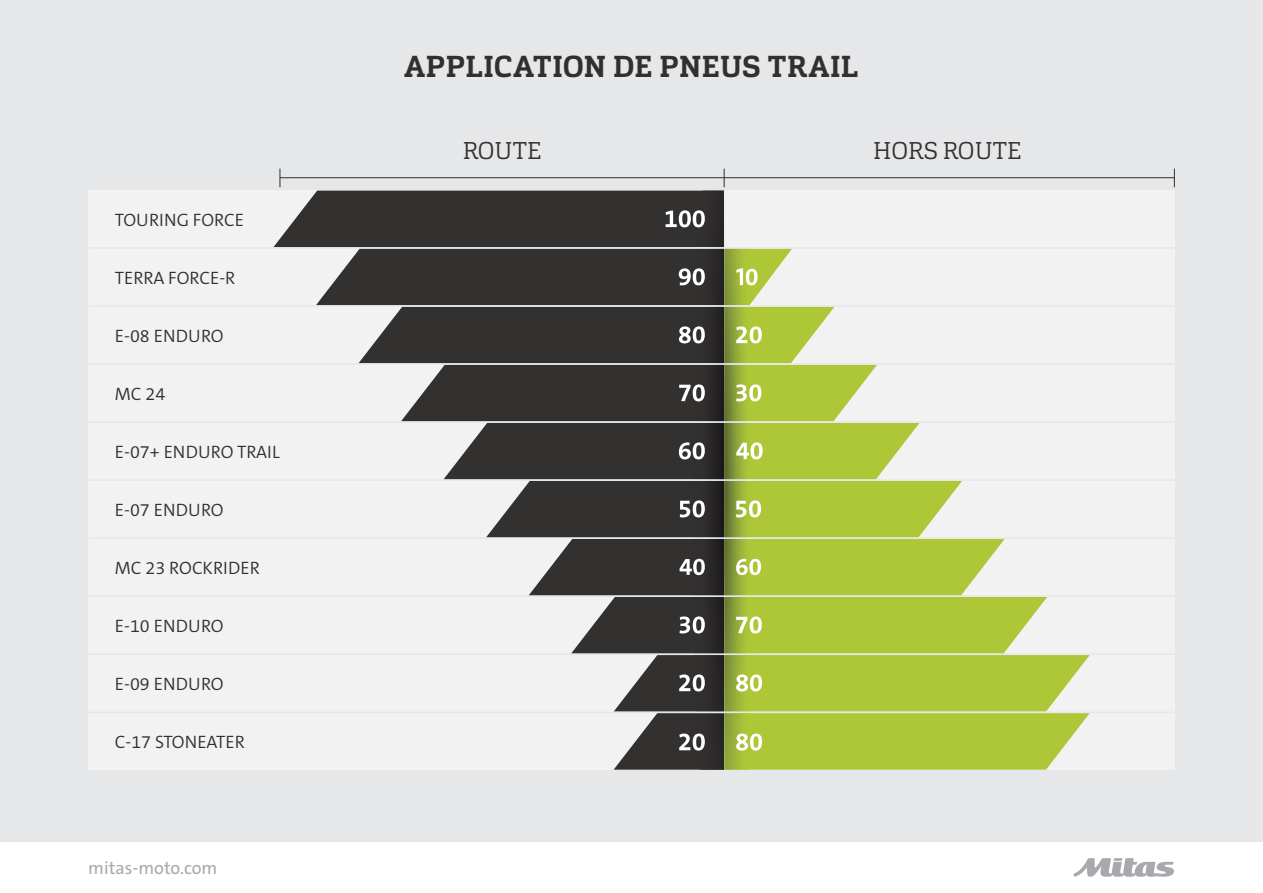
<style>
.page{position:relative;width:1263px;height:893px;background:#fff}
.page>*{position:absolute;margin:0;border:0;box-sizing:border-box;transform-origin:0 0}
.Head1_Cargan{font:700 30px "Cargan";letter-spacing:.005em;color:#312f30}
.t1{font:300 24px "Cargan";letter-spacing:-.005em;color:#312f30}
.t2{font:300 18px "The Sans C5";color:#312f30}
.t3{font:18px "The Sans C5";color:#a8a9ad}
</style>
<div class="page">
<div style="left:0;top:0;width:1263px;height:842px;background:#e6e7e9"></div>
<div style="left:88px;top:191px;width:1086px;height:579px;background:#f2f2f3"></div>
<hr style="left:88px;top:305px;width:1086px;height:2px;background:#e6e7e9">
<hr style="left:88px;top:363px;width:1086px;height:2px;background:#e6e7e9">
<hr style="left:88px;top:421px;width:1086px;height:2px;background:#e6e7e9">
<hr style="left:88px;top:479px;width:1086px;height:2px;background:#e6e7e9">
<hr style="left:88px;top:537px;width:1086px;height:2px;background:#e6e7e9">
<hr style="left:88px;top:595px;width:1086px;height:2px;background:#e6e7e9">
<hr style="left:88px;top:653px;width:1086px;height:2px;background:#e6e7e9">
<hr style="left:88px;top:712px;width:1086px;height:1px;background:#e6e7e9">
<hr style="left:280px;top:177px;width:894px;height:1px;background:#312f30">
<svg style="left:1174px;top:169px;width:1px;height:18px"></svg>
<svg style="left:273px;top:169px;width:817px;height:601px"></svg>
<hr style="left:88px;top:247px;width:1086px;height:2px;background:#e6e7e9">
<svg style="left:1073px;top:858px;width:101px;height:19px"></svg>
<p class="t2" style="left:115px;top:208px;width:131px">TOURING FORCE</p>
<p class="t2" style="left:115px;top:266px;width:122px">TERRA FORCE-R</p>
<p class="t2" style="left:115px;top:324px;width:110px">E-08 ENDURO</p>
<p class="t2" style="left:115px;top:382px;width:52px">MC 24</p>
<p class="t2" style="left:115px;top:440px;width:166px">E-07+ ENDURO TRAIL</p>
<p class="t2" style="left:115px;top:498px;width:110px">E-07 ENDURO</p>
<p class="t2" style="left:115px;top:556px;width:147px">MC 23 ROCKRIDER</p>
<p class="t2" style="left:115px;top:614px;width:110px">E-10 ENDURO</p>
<p class="t2" style="left:115px;top:672px;width:110px">E-09 ENDURO</p>
<p class="t2" style="left:115px;top:730px;width:131px">C-17 STONEATER</p>
<p class="t3" style="left:88px;top:856px;width:131px">mitas-moto.com</p>
<p class="Head1_Cargan" style="left:404px;top:47px;width:455px">APPLICATION DE PNEUS TRAIL</p>
<p class="t1" style="left:463px;top:136px;width:80px">ROUTE</p>
<p class="t1" style="left:873px;top:135px;width:150px">HORS ROUTE</p>
</div>
